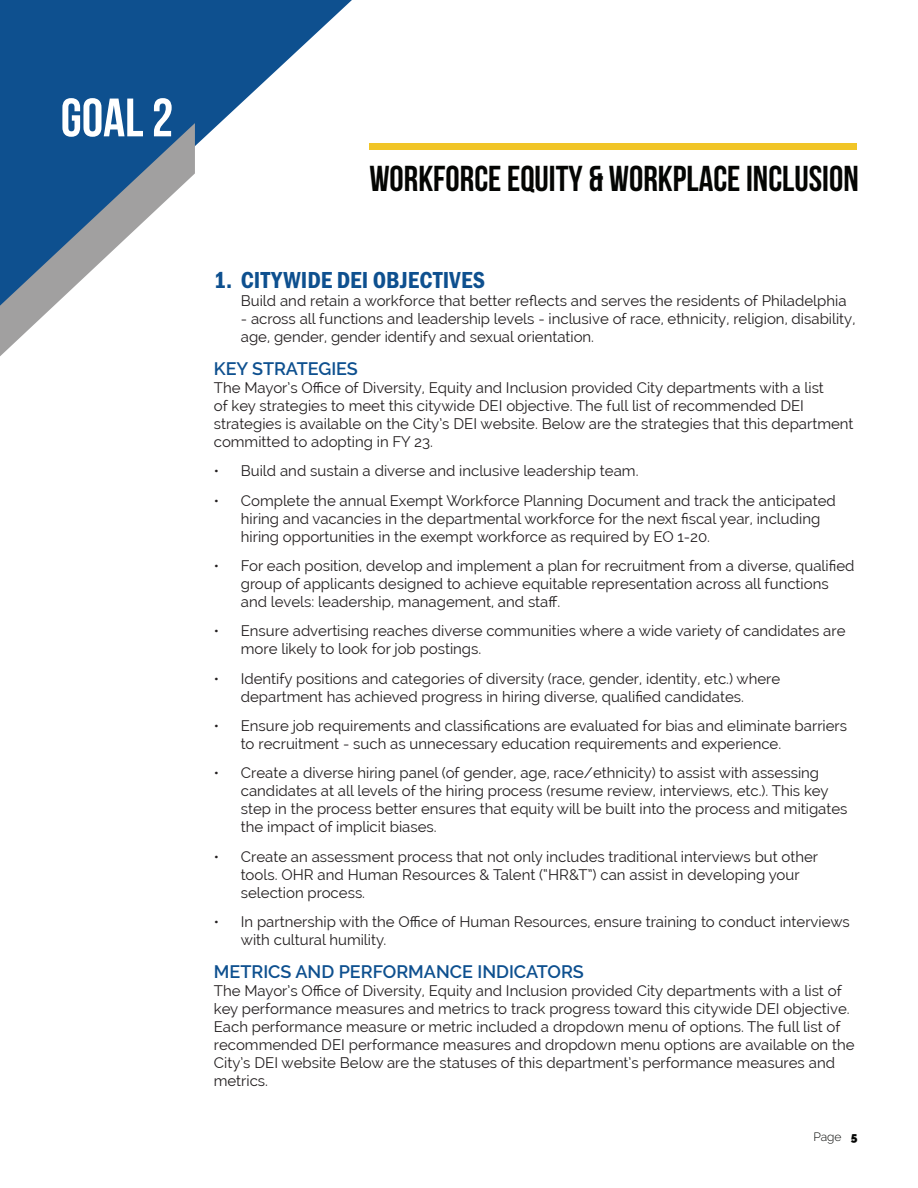
<style>
.page{position:relative;width:918px;height:1188px;background:#fff}
.page>*{position:absolute;margin:0;border:0;box-sizing:border-box;transform-origin:0 0}
.t1{font:700 54px "Bebas Neue";color:#fff}
.t2{font:700 36px "Bebas Neue";color:#040503}
.t3{font:24px "Franklin Gothic URW Con Dem";letter-spacing:.01em;color:#0e508f}
.t4{font:600 18px "Raleway";color:#0e508f}
.t5{font:15px/18px "Raleway";color:#231f20}
.t6{font:300 12px "Raleway";color:#040503}
.s1{font-weight:900}
</style>
<div class="page">
<svg style="left:0;top:0;width:352px;height:146px;fill:#0e508f"></svg>
<div style="left:369px;top:144px;width:487px;height:6px;background:#f1c527"></div>
<svg style="left:0;top:123px;width:195px;height:233px"></svg>
<p class="t1" style="left:61px;top:88px;width:114px">Goal 2</p>
<p class="t2" style="left:369px;top:159px;width:491px">WORKFORCE EQUITY &amp; WORKPLACE INCLUSION</p>
<p class="t3" style="left:214px;top:264px;width:273px">1. CITYWIDE DEI OBJECTIVES</p>
<p class="t5" style="left:241px;top:292px;width:607px">Build and retain a workforce that better reflects and serves the residents of Philadelphia</p>
<p class="t5" style="left:241px;top:310px;width:616px">- across all functions and leadership levels - inclusive of race, ethnicity, religion, disability, age, gender, gender identify and sexual orientation.</p>
<p class="t4" style="left:214px;top:358px;width:146px">KEY STRATEGIES</p>
<p class="t5" style="left:214px;top:379px;width:641px">The Mayor’s Office of Diversity, Equity and Inclusion provided City departments with a list<br>of key strategies to meet this citywide DEI objective. The full list of recommended DEI strategies is available on the City’s DEI website. Below are the strategies that this department committed to adopting in FY 23.</p>
<p class="t5" style="left:214px;top:462px;width:426px">• Build and sustain a diverse and inclusive leadership team.</p>
<p class="t5" style="left:241px;top:491px;width:597px;text-indent:-27px">• Complete the annual Exempt Workforce Planning Document and track the anticipated hiring and vacancies in the departmental workforce for the next fiscal year, including hiring opportunities in the exempt workforce as required by EO 1-20.</p>
<p class="t5" style="left:241px;top:557px;width:615px;text-indent:-27px">• For each position, develop and implement a plan for recruitment from a diverse, qualified group of applicants designed to achieve equitable representation across all functions and levels: leadership, management, and staff.</p>
<p class="t5" style="left:241px;top:622px;width:606px;text-indent:-27px">• Ensure advertising reaches diverse communities where a wide variety of candidates are more likely to look for job postings.</p>
<p class="t5" style="left:241px;top:669px;width:541px;text-indent:-27px">• Identify positions and categories of diversity (race, gender, identity, etc.) where department has achieved progress in hiring diverse, qualified candidates.</p>
<p class="t5" style="left:241px;top:717px;width:608px;text-indent:-27px">• Ensure job requirements and classifications are evaluated for bias and eliminate barriers to recruitment - such as unnecessary education requirements and experience.</p>
<p class="t5" style="left:241px;top:764px;width:608px;text-indent:-27px">• Create a diverse hiring panel (of gender, age, race/ethnicity) to assist with assessing candidates at all levels of the hiring process (resume review, interviews, etc.). This key step in the process better ensures that equity will be built into the process and mitigates the impact of implicit biases.</p>
<p class="t5" style="left:241px;top:848px;width:579px;text-indent:-27px">• Create an assessment process that not only includes traditional interviews but other tools. OHR and Human Resources &amp; Talent (“HR&amp;T”) can assist in developing your selection process.</p>
<p class="t5" style="left:241px;top:913px;width:610px;text-indent:-27px">• In partnership with the Office of Human Resources, ensure training to conduct interviews with cultural humility.</p>
<p class="t4" style="left:214px;top:961px;width:372px">METRICS AND PERFORMANCE INDICATORS</p>
<p class="t5" style="left:214px;top:982px;width:642px">The Mayor’s Office of Diversity, Equity and Inclusion provided City departments with a list of key performance measures and metrics to track progress toward this citywide DEI objective.<br>Each performance measure or metric included a dropdown menu of options. The full list of recommended DEI performance measures and dropdown menu options are available on the City’s DEI website Below are the statuses of this department’s performance measures and metrics.</p>
<p class="t6" style="left:813px;top:1130px;width:46px">Page <span class="s1">5</span></p>
</div>
